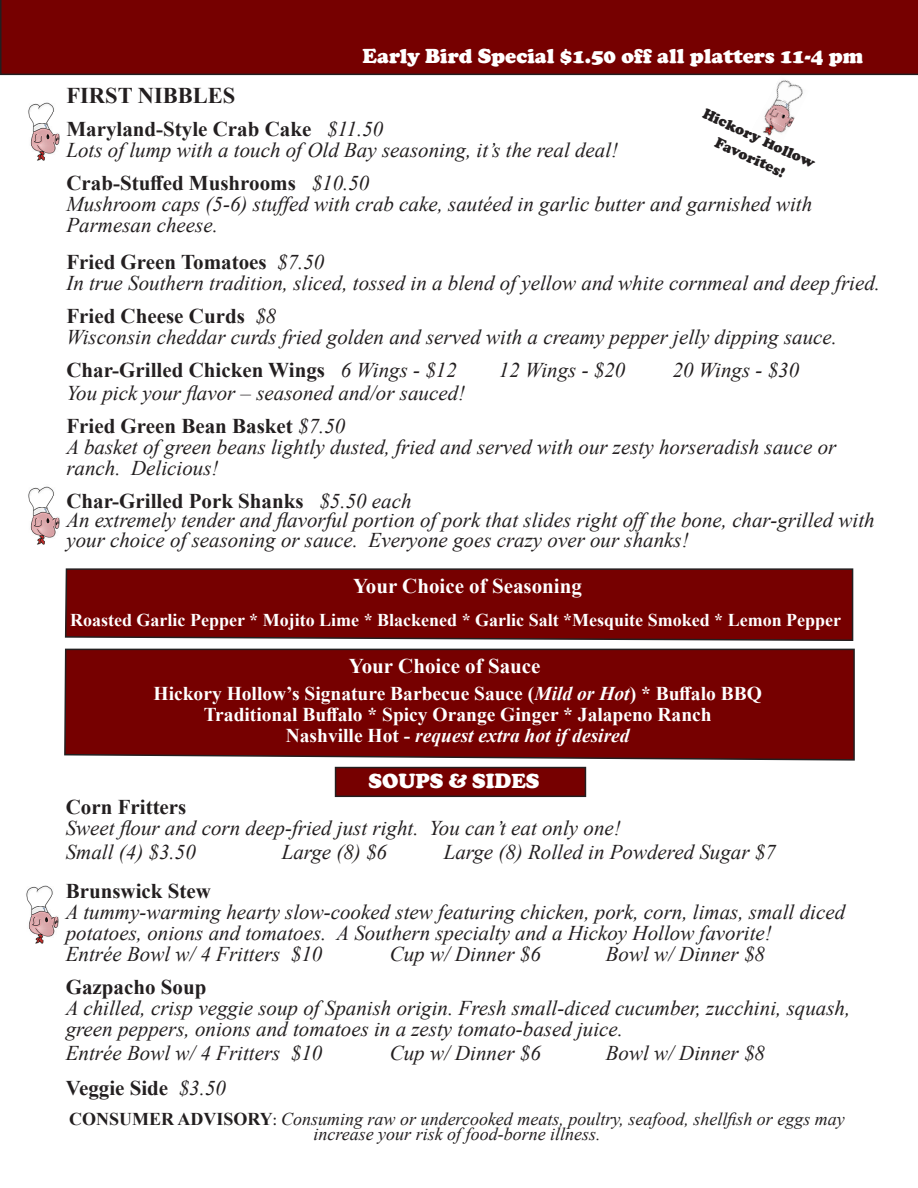
<style>
.page{position:relative;width:918px;height:1188px;background:#fff}
.page>*{position:absolute;margin:0;border:0;box-sizing:border-box;transform-origin:0 0}
.t1{font:700 22.5px "Times New Roman";color:#231f20}
.t2{font:italic 21px/21px "Times New Roman";color:#231f20}
.t3{font:700 21px "Times New Roman";color:#231f20}
.t4{font:900 21px "Cooper";color:#fff}
.t5{font:700 21px "Times New Roman";color:#fff}
.t6{font:700 19.5px/21px "Times New Roman";color:#fff;text-align:center}
.t7{font:italic 18px/15px "Times New Roman";color:#231f20;text-align:center}
.t8{font:700 18px "Times New Roman";color:#fff}
.t9{font:900 15px "Cooper";color:#231f20}
.s1{font-weight:400;font-style:italic}
.s2{font-weight:700;font-style:normal}
.s3{font-style:italic}
.s4{font-family:"Minion Pro";font-style:normal}
</style>
<div class="page">
<div style="left:0;top:0;width:918px;height:75px;background:#760000"></div>
<div style="left:336px;top:768px;width:249px;height:28px;background:#760000"></div>
<div style="left:335px;top:767px;width:251px;height:30px;border:2px solid #231f20"></div>
<svg style="left:64px;top:568px;width:790px;height:73px;background:#760909"></svg>
<img style="left:28px;top:102px;width:32px;height:59px">
<img style="left:28px;top:486px;width:32px;height:59px">
<img style="left:26px;top:885px;width:33px;height:59px">
<img style="left:778px;top:80px;width:14px;height:4px">
<img style="left:776px;top:84px;width:27px;height:14px">
<img style="left:773px;top:94px;width:26px;height:25px">
<img style="left:765px;top:104px;width:29px;height:24px">
<img style="left:764px;top:114px;width:25px;height:18px">
<img style="left:763px;top:124px;width:20px;height:12px">
<svg style="left:64px;top:648px;width:791px;height:113px;background:#770909"></svg>
<p class="t4" style="left:363px;top:44px;width:502px">Early Bird Special $1.50 off all platters 11-4 pm</p>
<p class="t1" style="left:66px;top:79px;width:171px">FIRST NIBBLES</p>
<p class="t3" style="left:66px;top:113px;width:318px">Maryland-Style Crab Cake <span class="s1">$11.50</span></p>
<p class="t2" style="left:66px;top:139px;width:553px">Lots of lump with a touch of Old Bay seasoning, it’s the real deal!</p>
<p class="t3" style="left:66px;top:167px;width:305px">Crab-Stuffed Mushrooms <span class="s1">$10.50</span></p>
<p class="t2" style="left:66px;top:193px;width:747px">Mushroom caps (5-6) stuffed with crab cake, sautéed in garlic butter and garnished with<br>Parmesan cheese.</p>
<p class="t3" style="left:66px;top:247px;width:260px">Fried Green Tomatoes <span class="s1">$7.50</span></p>
<p class="t2" style="left:66px;top:266px;width:815px;line-height:33px">In true Southern tradition, sliced, tossed in a blend of yellow and white cornmeal and deep fried.<br><span class="s2">Fried Cheese Curds</span> $8</p>
<p class="t2" style="left:66px;top:320px;width:772px;line-height:33px">Wisconsin cheddar curds fried golden and served with a creamy pepper jelly dipping sauce.<br><span class="s2">Char-Grilled Chicken Wings</span> 6 Wings - $12</p>
<p class="t9" style="left:708px;top:104px;width:123px;rotate:25deg">Hickory Hollow</p>
<p class="t9" style="left:720px;top:133px;width:77px;rotate:25deg">Favorites!</p>
<p class="t2" style="left:499px;top:359px;width:128px">12 Wings - $20</p>
<p class="t2" style="left:673px;top:359px;width:128px">20 Wings - $30</p>
<p class="t2" style="left:66px;top:382px;width:400px">You pick your flavor – seasoned and/or sauced!</p>
<p class="t2" style="left:66px;top:415px;width:771px"><span class="s2">Fried Green Bean Basket</span> $7.50<br>A basket of green beans lightly dusted, fried and served with our zesty horseradish sauce or ranch. Delicious!</p>
<p class="t3" style="left:66px;top:485px;width:347px">Char-Grilled Pork Shanks <span class="s1">$5.50 each</span></p>
<p class="t2" style="left:66px;top:510px;width:810px;line-height:19.5px">An extremely tender and flavorful portion of pork that slides right offthe bone, char-grilled with your choice of seasoning or sauce. Everyone goes crazy over our shanks!</p>
<p class="t5" style="left:353px;top:571px;width:230px">Your Choice of Seasoning</p>
<p class="t8" style="left:70px;top:607px;width:773px">Roasted Garlic Pepper * Mojito Lime * Blackened * Garlic Salt *Mesquite Smoked * Lemon Pepper</p>
<p class="t5" style="left:349px;top:651px;width:193px">Your Choice of Sauce</p>
<p class="t6" style="left:154px;top:683px;width:610px">Hickory Hollow’s Signature Barbecue Sauce (<span class="s3">Mild or Hot</span>) * Buffalo BBQ<br>Traditional Buffalo * Spicy Orange Ginger * Jalapeno Ranch<br>Nashville Hot - <span class="s3">request extra hot if desired</span></p>
<p class="t4" style="left:369px;top:768px;width:172px">SOUPS &amp; SIDES</p>
<p class="t2" style="left:66px;top:796px;width:557px"><span class="s2">Corn Fritters<br></span>Sweet flour and corn deep-fried just right. You can’t eat only one!</p>
<p class="t2" style="left:66px;top:841px;width:132px">Small (4) $3.50</p>
<p class="t2" style="left:282px;top:841px;width:107px">Large (8) $6</p>
<p class="t2" style="left:444px;top:841px;width:334px">Large (8) Rolled in Powdered Sugar $7</p>
<p class="t3" style="left:66px;top:876px;width:147px">Brunswick Stew</p>
<p class="t2" style="left:66px;top:901px;width:781px">A tummy-warming hearty slow-cooked stew featuring chicken, pork, corn, limas, small diced potatoes, onions and tomatoes. A Southern specialty and a Hickoy Hollow favorite!<br>Entrée Bowl w/ 4 Fritters $10</p>
<p class="t2" style="left:390px;top:943px;width:153px">Cup w/ Dinner $6</p>
<p class="t2" style="left:606px;top:943px;width:161px">Bowl w/ Dinner $8</p>
<p class="t2" style="left:66px;top:976px;width:786px"><span class="s2">Gazpacho Soup<br></span>A chilled, crisp veggie soup of Spanish origin. Fresh small-diced cucumber, zucchini, squash, green peppers, onions and tomatoes in a zesty tomato-based juice.</p>
<p class="t2" style="left:66px;top:1042px;width:258px">Entrée Bowl w/ 4 Fritters $10</p>
<p class="t2" style="left:390px;top:1042px;width:153px">Cup w/ Dinner $6</p>
<p class="t2" style="left:606px;top:1042px;width:161px">Bowl w/ Dinner $8</p>
<p class="t3" style="left:66px;top:1073px;width:162px">Veggie Side <span class="s1">$3.50</span></p>
<p class="t7" style="left:69px;top:1111px;width:777px"><span class="s2">CONSUMER ADVISORY</span><span class="s4">:</span> Consuming raw or undercooked meats, poultry, seafood, shellfish or eggs may increase your risk of food-borne illness.</p>
</div>
